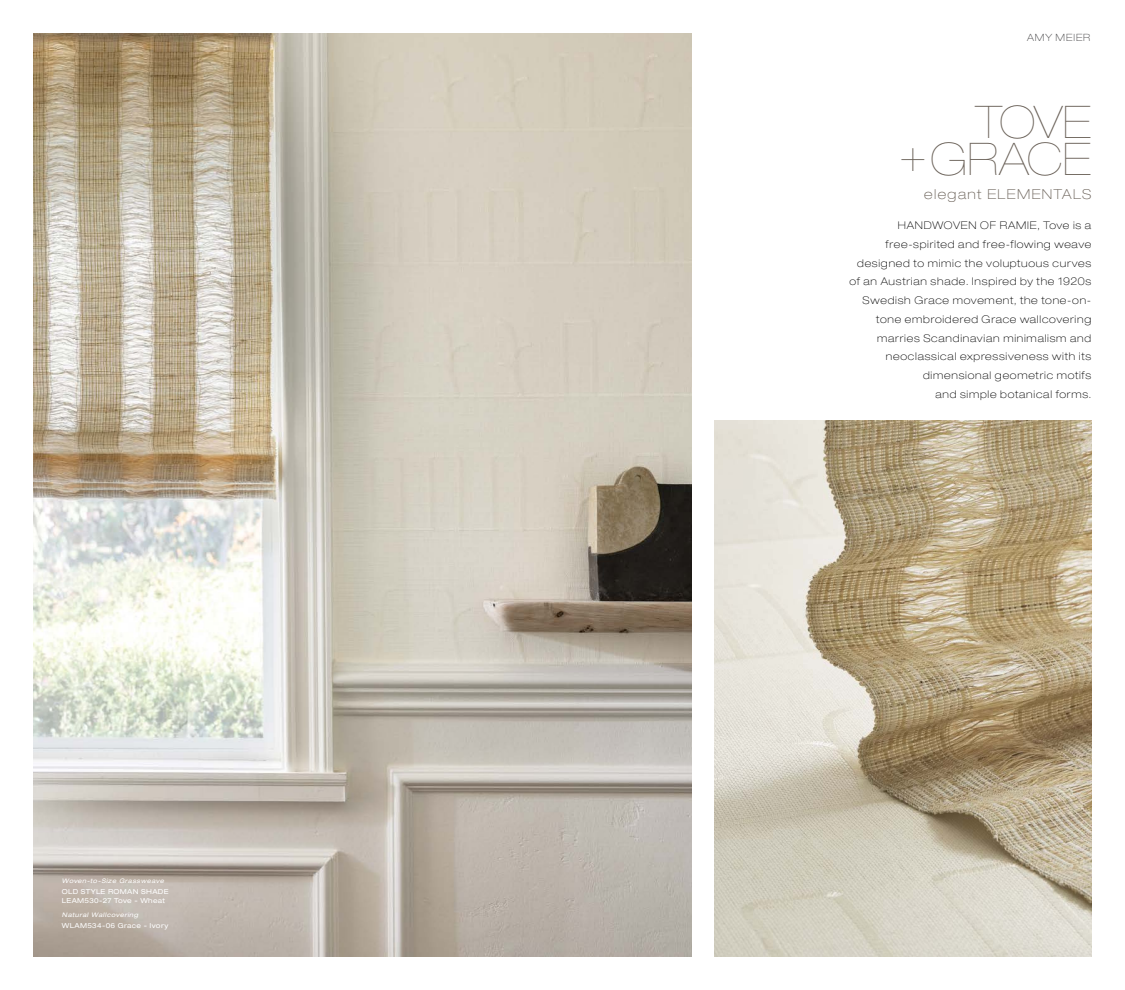
<style>
.page{position:relative;width:1125px;height:990px;background:#fff}
.page>*{position:absolute;margin:0;border:0;box-sizing:border-box;transform-origin:0 0}
.t1{font:200 expanded 45px/37.5px "Helvetica Neue LT Std";letter-spacing:-.005em;color:#685f56;text-align:right}
.t2{font:100 expanded 13.75px "Helvetica Neue LT Std";letter-spacing:.105em;color:#685f56}
.t3{font:100 expanded 10.62px/18.8px "Helvetica Neue LT Std";letter-spacing:.075em;color:#000;text-align:right}
.t4{font:100 expanded 10px "Helvetica Neue LT Std";letter-spacing:.09em;color:#414042}
.t5{font:expanded 6.88px/8.8px "Helvetica Neue LT Std";letter-spacing:.045em;color:#fff}
.t6{font:italic expanded 6.25px "Helvetica Neue LT Std";letter-spacing:.07em;color:#fff}
</style>
<div class="page">
<img style="left:714px;top:420px;width:377px;height:536px">
<img style="left:34px;top:34px;width:658px;height:922px">
<p class="t6" style="left:62px;top:877px;width:104px">Woven-to-Size Grassweave</p>
<p class="t5" style="left:62px;top:887px;width:108px">OLD STYLE ROMAN SHADE<br>LEAM530-27 Tove - Wheat</p>
<p class="t6" style="left:62px;top:911px;width:78px">Natural Wallcovering</p>
<p class="t5" style="left:62px;top:921px;width:108px">WLAM534-06 Grace - Ivory</p>
<p class="t4" style="left:1027px;top:31px;width:65px">AMY MEIER</p>
<h1 class="t1" style="left:899px;top:103px;width:193px">TOVE +GRACE</h1>
<p class="t2" style="left:924px;top:186px;width:169px">elegant ELEMENTALS</p>
<p class="t3" style="left:849px;top:216px;width:243px">HANDWOVEN OF RAMIE, Tove is a free-spirited and free-flowing weave designed to mimic the voluptuous curves of an Austrian shade. Inspired by the 1920s Swedish Grace movement, the tone-on&shy;tone embroidered Grace wallcovering marries Scandinavian minimalism and neoclassical expressiveness with its dimensional geometric motifs<br>and simple botanical forms.</p>
</div>
